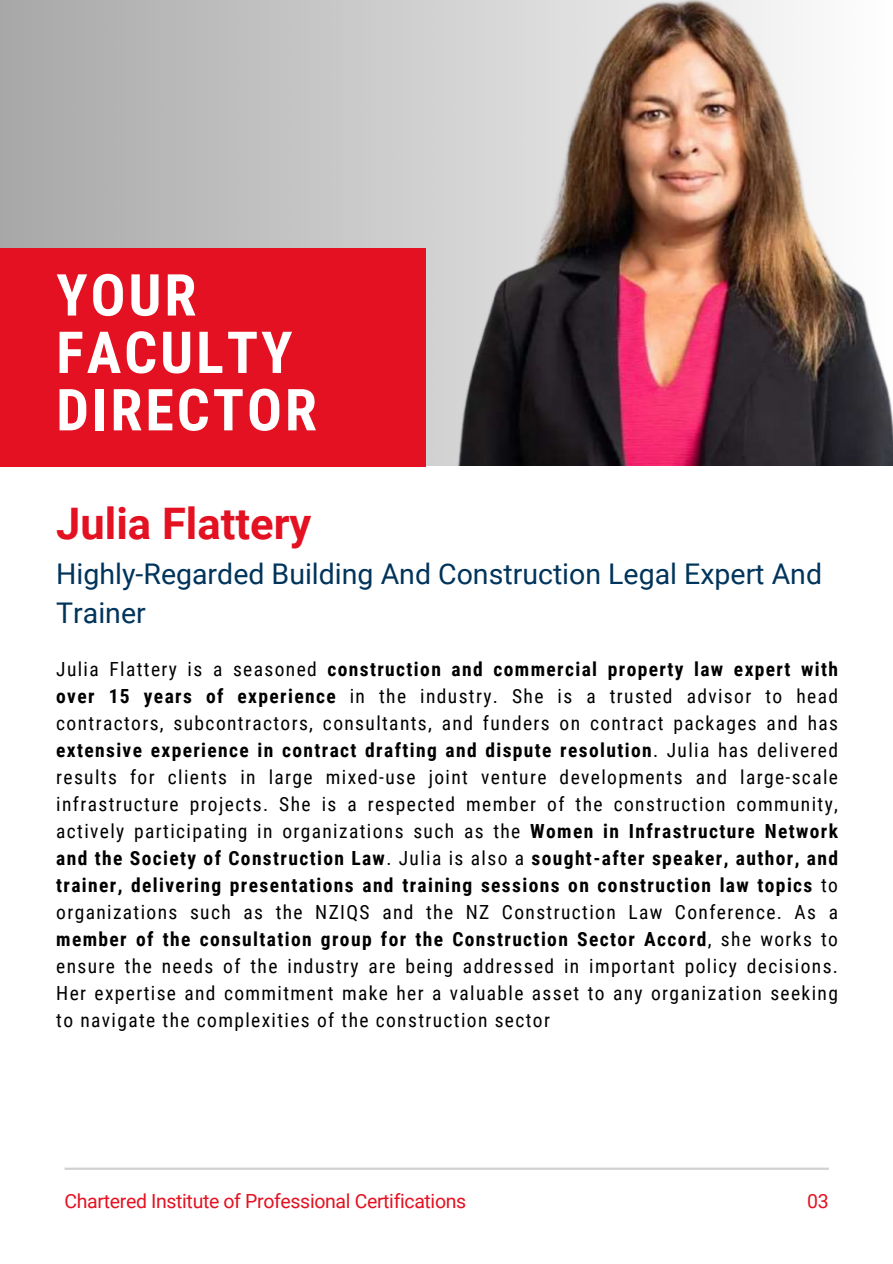
<style>
.page{position:relative;width:893px;height:1264px;background:#fff}
.page>*{position:absolute;margin:0;border:0;box-sizing:border-box;transform-origin:0 0}
.t1{font:700 57.9px/57.3px "Roboto Condensed";letter-spacing:.05em;color:#fff}
.t2{font:700 43.5px "Roboto";color:#e31121}
.t3{font:28.5px/39.3px "Roboto";color:#00345b}
.t4{font:19.5px/27px "Roboto Condensed";letter-spacing:.07em;color:#000;text-align:justify}
.t5{font:19.5px "Roboto";letter-spacing:-.015em;color:#e31121}
.s1{font-weight:700}
</style>
<div class="page">
<img style="left:0;top:0;width:892px;height:466px">
<div style="left:0;top:248px;width:425px;height:218px;background:#e31121"></div>
<hr style="left:65px;top:1167px;width:763px;height:2px;background:#d1d1d1">
<p class="t1" style="left:56px;top:267px;width:262px">YOUR<br>FACULTY<br>DIRECTOR</p>
<p class="t2" style="left:56px;top:499px;width:257px">Julia Flattery</p>
<p class="t3" style="left:56px;top:554px;width:767px">Highly-Regarded Building And Construction Legal Expert And<br>Trainer</p>
<p class="t4" style="left:56px;top:655px;width:783px">Julia Flattery is a seasoned <span class="s1">construction and commercial property law expert with over 15 years of experience</span> in the industry. She is a trusted advisor to head contractors, subcontractors, consultants, and funders on contract packages and has <span class="s1">extensive experience in contract drafting and dispute resolution</span>. Julia has delivered results for clients in large mixed-use joint venture developments and large-scale infrastructure projects. She is a respected member of the construction community, actively participating in organizations such as the <span class="s1">Women in Infrastructure Network and the Society of Construction Law</span>. Julia is also a <span class="s1">sought-after speaker, author, and trainer, delivering presentations and training sessions on construction law topics</span> to organizations such as the NZIQS and the NZ Construction Law Conference. As a <span class="s1">member of the consultation group for the Construction Sector Accord</span>, she works to ensure the needs of the industry are being addressed in important policy decisions.<br>Her expertise and commitment make her a valuable asset to any organization seeking to navigate the complexities of the construction sector</p>
<p class="t5" style="left:65px;top:1189px;width:403px">Chartered Institute of Professional Certifications</p>
<p class="t5" style="left:807px;top:1189px;width:23px">03</p>
</div>
